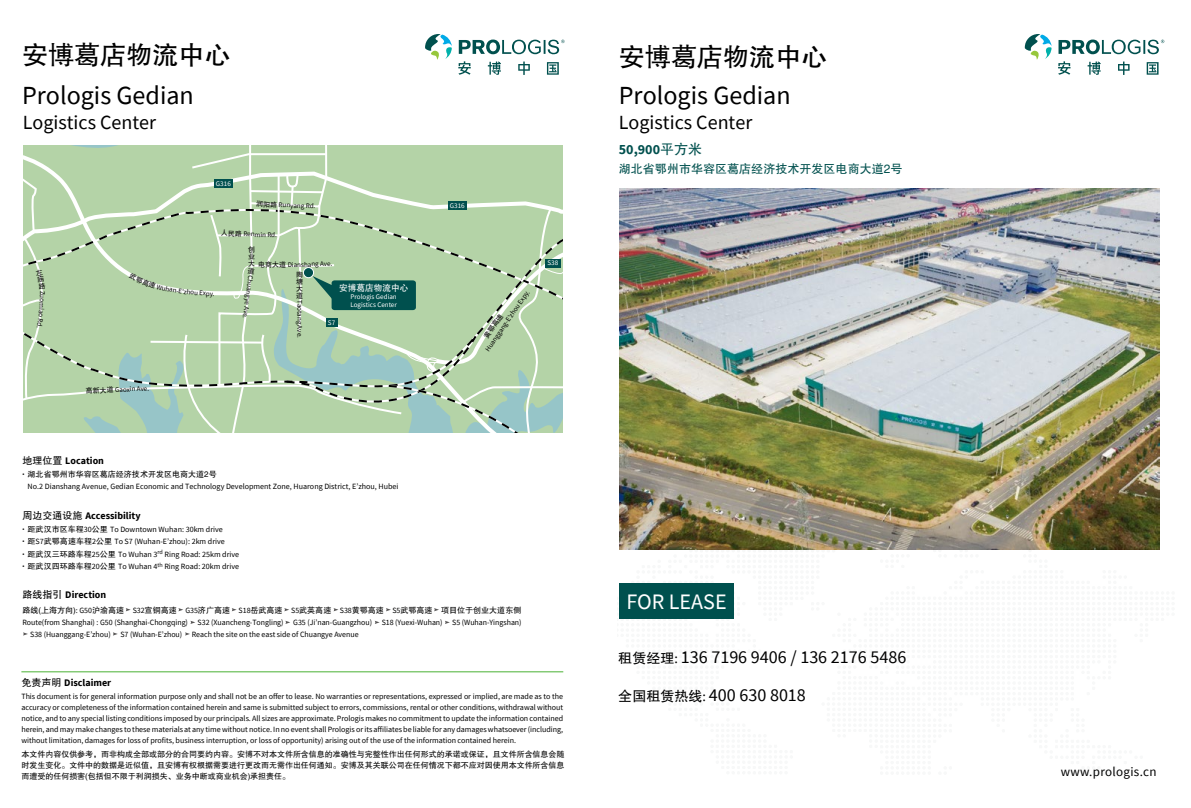
<style>
.page{position:relative;width:1191px;height:808px;background:#fff}
.page>*{position:absolute;margin:0;border:0;box-sizing:border-box;transform-origin:0 0}
.t1{font:26.1px "Source Sans Pro";color:#000}
.t2{font:26.1px "FZHTJW GB1 0";color:#000}
.t3{font:22.1px "Source Sans Pro";color:#fff}
.t4{font:20.1px "Source Sans Pro";color:#000}
.t5{font:18.1px "Source Sans Pro";color:#000}
.t6{font:700 14px "Source Sans Pro";color:#00504e}
.t7{font:13px "Source Sans Pro";letter-spacing:.025em;color:#000}
.t8{font:12px "FZHTJW GB1 0";color:#00504e}
.t9{font:700 10px "Source Sans Pro";color:#000}
.t10{font:9px "FZHTJW GB1 0";color:#fff;scale:.96 1}
.t11{font:8px/12px "Source Sans Pro";color:#000}
.t12{font:8px/11px "FZHTJW GB1 0";color:#000;text-align:justify}
.t13{font:7px "Source Sans Pro";letter-spacing:-.005em;color:#000}
.t14{font:7px/7.4px "Source Sans Pro";color:#fff}
.t15{font:7px/7px "FZHTJW GB1 0";color:#000;text-align:justify}
.s1{font-family:"FZHTJW GB1 0"}
.s2{font-family:"FZHTJW GB1 0";font-weight:400}
.s3{font-family:"Source Sans Pro"}
.s4{font-family:"FZHTJW GB1 0";font-size:14px}
.s5{font-size:14px}
</style>
<div class="page">
<svg style="left:619px;top:541px;width:541px;height:78px"></svg>
<img style="left:619px;top:188px;width:540px;height:361px">
<svg style="left:333px;top:608px;width:5px;height:3px"></svg>
<svg style="left:386px;top:608px;width:5px;height:3px"></svg>
<svg style="left:434px;top:608px;width:5px;height:3px"></svg>
<svg style="left:284px;top:608px;width:5px;height:3px"></svg>
<svg style="left:23px;top:632px;width:5px;height:4px"></svg>
<svg style="left:113px;top:632px;width:5px;height:4px"></svg>
<svg style="left:185px;top:632px;width:5px;height:4px"></svg>
<svg style="left:445px;top:621px;width:5px;height:3px"></svg>
<svg style="left:1058px;top:61px;width:12px;height:14px"></svg>
<svg style="left:1087px;top:61px;width:13px;height:14px"></svg>
<svg style="left:1118px;top:62px;width:11px;height:13px"></svg>
<svg style="left:1146px;top:62px;width:12px;height:13px"></svg>
<svg style="left:1024px;top:34px;width:27px;height:26px"></svg>
<svg style="left:1058px;top:40px;width:106px;height:14px"></svg>
<svg style="left:458px;top:61px;width:13px;height:14px"></svg>
<svg style="left:488px;top:61px;width:13px;height:14px"></svg>
<svg style="left:518px;top:62px;width:12px;height:13px"></svg>
<svg style="left:547px;top:62px;width:12px;height:13px"></svg>
<svg style="left:425px;top:34px;width:27px;height:26px"></svg>
<svg style="left:459px;top:40px;width:105px;height:14px"></svg>
<div style="left:619px;top:584px;width:114px;height:35px;background:#00504e"></div>
<hr style="left:21px;top:671px;width:542px;height:1px;background:#4ab134">
<svg style="left:23px;top:145px;width:539px;height:288px;background:#b2d0ac"></svg>
<h1 class="t2" style="left:22px;top:40px;width:210px">安博葛店物流中心</h1>
<h1 class="t2" style="left:619px;top:42px;width:210px">安博葛店物流中心</h1>
<h1 class="t1" style="left:22px;top:79px;width:173px">Prologis Gedian</h1>
<h3 class="t4" style="left:23px;top:109px;width:135px">Logistics Center</h3>
<p class="t13" style="left:85px;top:387px;width:65px;rotate:-3deg"><span class="s1">高新大道</span> Gaoxin Ave.</p>
<p class="t14" style="left:216px;top:179px;width:16px">G316</p>
<p class="t13" style="left:256px;top:200px;width:61px;rotate:2deg"><span class="s1">润阳路</span> Runyang Rd.</p>
<p class="t13" style="left:221px;top:229px;width:58px;rotate:2deg"><span class="s1">人民路</span> Renmin Rd.</p>
<p class="t13" style="left:258px;top:261px;width:76px;rotate:-1deg"><span class="s1">电商大道</span> Dianshang Ave.</p>
<p class="t13" style="left:255px;top:276px;width:39px;rotate:97deg">Chuangye Av</p>
<p class="t15" style="left:296px;top:271px;width:8px">陶塘大道</p>
<p class="t10" style="left:339px;top:283px;width:74px">安博葛店物流中心</p>
<p class="t14" style="left:350px;top:293px;width:48px">Prologis Gedian<br>Logistics Center</p>
<p class="t13" style="left:304px;top:300px;width:39px;rotate:90deg">Taotang Ave.</p>
<p class="t14" style="left:328px;top:318px;width:9px">S7</p>
<p class="t14" style="left:450px;top:202px;width:16px">G316</p>
<p class="t13" style="left:483px;top:348px;width:74px;rotate:-55deg">Huanggang-E’zhou Expy.</p>
<p class="t15" style="left:482px;top:335px;width:30px;rotate:-55deg">黄鄂高速</p>
<p class="t14" style="left:547px;top:259px;width:12px">S38</p>
<p class="t9" style="left:22px;top:454px;width:83px"><span class="s2">地理位置</span> Location</p>
<p class="t12" style="left:20px;top:469px;width:199px">·湖北省鄂州市华容区葛店经济技术开发区电商大道2号</p>
<p class="t11" style="left:28px;top:480px;width:372px">No.2 Dianshang Avenue, Gedian Economic and Technology Development Zone, Huarong District, E’zhou, Hubei</p>
<p class="t9" style="left:22px;top:509px;width:120px"><span class="s2">周边交通设施</span> Accessibility</p>
<p class="t11" style="left:20px;top:524px;width:221px"><span class="s1">·距武汉市区车程</span>30<span class="s1">公里</span> To Downtown Wuhan: 30km drive<br><span class="s1">·距</span>S7<span class="s1">武鄂高速车程</span>2<span class="s1">公里</span> To S7 (Wuhan-E’zhou): 2km drive<br><span class="s1">·距武汉三环路车程</span>25<span class="s1">公里</span> To Wuhan 3<sup>rd</sup> Ring Road: 25km drive <span class="s1">·距武汉四环路车程</span>20<span class="s1">公里</span> To Wuhan 4<sup>th</sup> Ring Road: 20km drive</p>
<p class="t9" style="left:22px;top:588px;width:85px"><span class="s2">路线指引</span> Direction</p>
<p class="t12" style="left:22px;top:605px;width:500px">路线(上海方向)<span class="s3">: G50</span>沪渝高速 <span class="s3">S32</span>宣铜高速 <span class="s3">G35</span>济广高速 <span class="s3">S18</span>岳武高速 <span class="s3">S5</span>武英高速 <span class="s3">S38</span>黄鄂高速 <span class="s3">S5</span>武鄂高速 项目位于创业大道东侧</p>
<p class="t11" style="left:30px;top:616px;width:493px;text-indent:-8px">Route(from Shanghai) : G50 (Shanghai-Chongqing) S32 (Xuancheng-Tongling) G35 (Ji’nan-Guangzhou) S18 (Yuexi-Wuhan) S5 (Wuhan-Yingshan)<br>S38 (Huanggang-E’zhou) S7 (Wuhan-E’zhou) Reach the site on the east side of Chuangye Avenue</p>
<p class="t9" style="left:21px;top:676px;width:91px"><span class="s2">免责声明</span> Disclaimer</p>
<p class="t11" style="left:21px;top:690px;width:543px;line-height:11px;text-align:justify">This document is for general information purpose only and shall not be an offer to lease. No warranties or representations, expressed or implied, are made as to the accuracy or completeness of the information contained herein and same is submitted subject to errors, commissions, rental or other conditions, withdrawal without notice, and to any special listing conditions imposed by our principals. All sizes are approximate. Prologis makes no commitment to update the information contained herein, and may make changes to these materials at any time without notice. In no event shall Prologis or its affiliates be liable for any damages whatsoever (including, without limitation, damages for loss of profits, business interruption, or loss of opportunity) arising out of the use of the information contained herein.</p>
<p class="t12" style="left:21px;top:749px;width:545px">本文件内容仅供参考，而非构成全部或部分的合同要约内容。安博不对本文件所含信息的准确性与完整性作出任何形式的承诺或保证，且文件所含信息会随时发生变化。文件中的数据是近似值，且安博有权根据需要进行更改而无需作出任何通知。安博及其关联公司在任何情况下都不应对因使用本文件所含信息而遭受的任何损害(包括但不限于利润损失、业务中断或商业机会)承担责任。</p>
<h1 class="t1" style="left:619px;top:79px;width:173px">Prologis Gedian</h1>
<h3 class="t4" style="left:619px;top:109px;width:135px">Logistics Center</h3>
<h3 class="t6" style="left:619px;top:140px;width:85px">50,900<span class="s2">平方米</span></h3>
<h3 class="t8" style="left:619px;top:163px;width:285px">湖北省鄂州市华容区葛店经济技术开发区电商大道2号</h3>
<h2 class="t3" style="left:626px;top:587px;width:102px">FOR LEASE</h2>
<h3 class="t5" style="left:618px;top:645px;width:289px"><span class="s4">租赁经理</span><span class="s5">:</span> 136 7196 9406 / 136 2176 5486</h3>
<h3 class="t5" style="left:618px;top:683px;width:189px"><span class="s4">全国租赁热线</span><span class="s5">:</span> 400 630 8018</h3>
<h3 class="t7" style="left:1060px;top:763px;width:97px">www.prologis.cn</h3>
</div>
